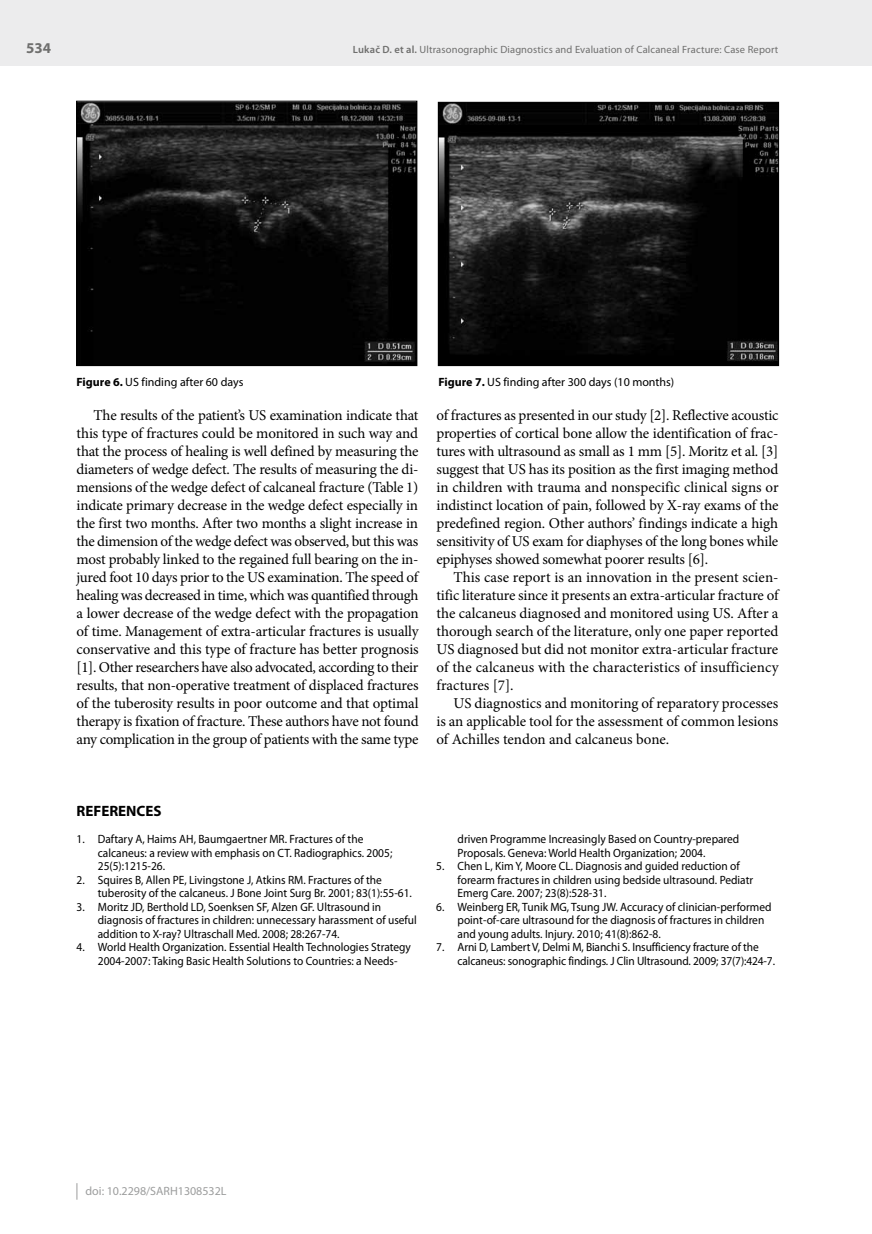
<style>
.page{position:relative;width:872px;height:1234px;background:#fff}
.page>*{position:absolute;margin:0;border:0;box-sizing:border-box;transform-origin:0 0}
.t1{font:15px/18px "Minion Pro";letter-spacing:-.01em;color:#000;text-align:justify}
.t2{font:700 15px "Myriad Pro";color:#000}
.t3{font:700 15px "Myriad Pro";color:#6f6f6e}
.t4{font:12px/13.5px "Myriad Pro";color:#000;scale:.95 1}
.t5{font:12px "Myriad Pro";color:#000}
.t6{font:12px "Myriad Pro";color:#9c9d9d}
.t7{font:10.5px "Myriad Pro";letter-spacing:.015em;color:#6f6f6e}
.s1{font-weight:600}
.s2{font-weight:700}
</style>
<div class="page">
<div style="left:0;top:0;width:872px;height:66px;background:#ececed"></div>
<svg style="left:77px;top:1183px;width:1px;height:16px"></svg>
<img style="left:78px;top:103px;width:337px;height:261px">
<div style="left:76px;top:101px;width:341px;height:265px;border:1px solid #000"></div>
<img style="left:440px;top:104px;width:336px;height:260px">
<div style="left:438px;top:102px;width:340px;height:264px;border:1px solid #000"></div>
<p class="t3" style="left:26px;top:40px;width:26px">534</p>
<p class="t7" style="left:353px;top:44px;width:427px"><span class="s1">Lukač D. et al.</span> Ultrasonographic Diagnostics and Evaluation of Calcaneal Fracture: Case Report</p>
<p class="t5" style="left:76px;top:375px;width:168px"><span class="s2">Figure 6.</span> US finding after 60 days</p>
<p class="t5" style="left:438px;top:375px;width:237px"><span class="s2">Figure 7.</span> US finding after 300 days (10 months)</p>
<p class="t1" style="left:77px;top:406px;width:344px;text-indent:17px">The results of the patient’s US examination indicate that this type of fractures could be monitored in such way and that the process of healing is well defined by measuring the diameters of wedge defect. The results of measuring the di&shy;mensions of the wedge defect of calcaneal fracture (Table 1) indicate primary decrease in the wedge defect especially in the first two months. After two months a slight increase in the dimension of the wedge defect was observed, but this was most probably linked to the regained full bearing on the in&shy;jured foot 10 days prior to the US examination. The speed of healing was decreased in time, which was quantified through a lower decrease of the wedge defect with the propagation of time. Management of extra-articular fractures is usually conservative and this type of fracture has better prognosis [1]. Other researchers have also advocated, according to their results, that non-operative treatment of displaced fractures of the tuberosity results in poor outcome and that optimal therapy is fixation of fracture. These authors have not found any complication in the group of patients with the same type</p>
<p class="t1" style="left:436px;top:406px;width:344px">of fractures as presented in our study [2]. Reflective acoustic properties of cortical bone allow the identification of frac&shy;tures with ultrasound as small as 1 mm [5]. Moritz et al. [3] suggest that US has its position as the first imaging method in children with trauma and nonspecific clinical signs or indistinct location of pain, followed by X-ray exams of the predefined region. Other authors’ findings indicate a high sensitivity of US exam for diaphyses of the long bones while epiphyses showed somewhat poorer results [6].</p>
<p class="t1" style="left:436px;top:568px;width:344px;text-indent:17px">This case report is an innovation in the present scien&shy;tific literature since it presents an extra-articular fracture of the calcaneus diagnosed and monitored using US. After a thorough search of the literature, only one paper reported US diagnosed but did not monitor extra-articular fracture of the calcaneus with the characteristics of insufficiency fractures [7].</p>
<p class="t1" style="left:436px;top:694px;width:343px;text-indent:17px">US diagnostics and monitoring of reparatory processes is an applicable tool for the assessment of common lesions of Achilles tendon and calcaneus bone.</p>
<p class="t2" style="left:77px;top:802px;width:87px">REFERENCES</p>
<p class="t4" style="left:98px;top:832px;width:311px;text-indent:-21px">1. Daftary A, Haims AH, Baumgaertner MR. Fractures of the calcaneus: a review with emphasis on CT. Radiographics. 2005;<br>25(5):1215-26.</p>
<p class="t4" style="left:98px;top:872px;width:332px;text-indent:-21px">2. Squires B, Allen PE, Livingstone J, Atkins RM. Fractures of the tuberosity of the calcaneus. J Bone Joint Surg Br. 2001; 83(1):55-61.</p>
<p class="t4" style="left:98px;top:899px;width:337px;text-indent:-21px">3. Moritz JD, Berthold LD, Soenksen SF, Alzen GF. Ultrasound in diagnosis of fractures in children: unnecessary harassment of useful addition to X-ray? Ultraschall Med. 2008; 28:267-74.</p>
<p class="t4" style="left:98px;top:940px;width:331px;text-indent:-21px">4. World Health Organization. Essential Health Technologies Strategy<br>2004-2007: Taking Basic Health Solutions to Countries: a Needs-</p>
<p class="t4" style="left:457px;top:832px;width:298px">driven Programme Increasingly Based on Country-prepared<br>Proposals. Geneva: World Health Organization; 2004.</p>
<p class="t4" style="left:457px;top:859px;width:313px;text-indent:-21px">5. Chen L, Kim Y, Moore CL. Diagnosis and guided reduction of forearm fractures in children using bedside ultrasound. Pediatr<br>Emerg Care. 2007; 23(8):528-31.</p>
<p class="t4" style="left:457px;top:899px;width:332px;text-indent:-21px">6. Weinberg ER, Tunik MG, Tsung JW. Accuracy of clinician-performed point-of-care ultrasound for the diagnosis of fractures in children and young adults. Injury. 2010; 41(8):862-8.</p>
<p class="t4" style="left:457px;top:940px;width:336px;text-indent:-21px">7. Arni D, Lambert V, Delmi M, Bianchi S. Insufficiency fracture of the calcaneus: sonographic findings. J Clin Ultrasound. 2009; 37(7):424-7.</p>
<p class="t6" style="left:86px;top:1184px;width:143px">doi: 10.2298/SARH1308532L</p>
</div>
